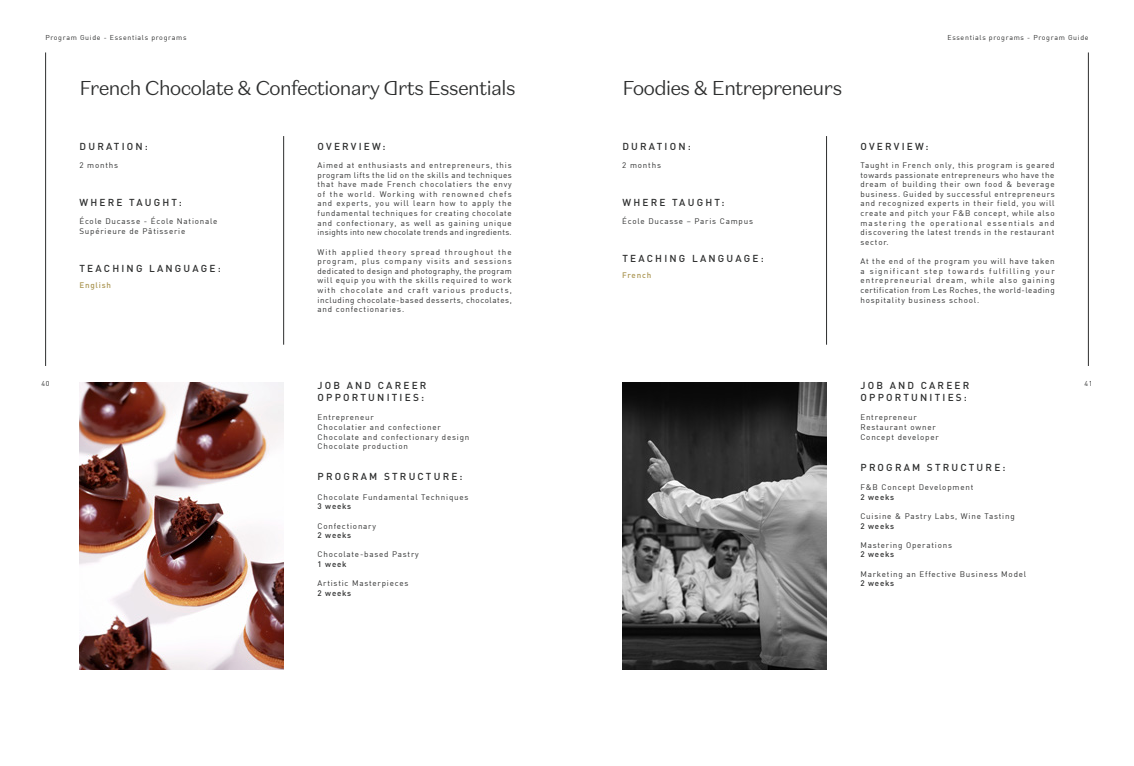
<style>
.page{position:relative;width:1134px;height:766px;background:#fff}
.page>*{position:absolute;margin:0;border:0;box-sizing:border-box;transform-origin:0 0}
.t1{font:300 20px "Domaine Sans Text Ducasse";letter-spacing:-.05em;color:#2d2e2e}
.t2{font:500 10px/12px "DIN Pro";letter-spacing:.22em;color:#2d2e2e}
.t3{font:8px/9.6px "DIN";letter-spacing:.1em;color:#2d2e2e;text-align:justify}
.t4{font:500 8px "DIN Pro";letter-spacing:.1em;color:#2d2e2e}
.t5{font:500 8px "DIN Pro";letter-spacing:.1em;color:#ab9653}
.t6{font:7px "DIN";letter-spacing:.1em;color:#2d2e2e}
</style>
<div class="page">
<hr style="left:826px;top:136px;width:1px;height:208px;background:#2d2e2e">
<img style="left:622px;top:382px;width:204px;height:287px">
<hr style="left:283px;top:136px;width:1px;height:208px;background:#2d2e2e">
<img style="left:79px;top:382px;width:205px;height:287px">
<hr style="left:45px;top:52px;width:1px;height:314px;background:#2d2e2e">
<hr style="left:1088px;top:52px;width:1px;height:314px;background:#2d2e2e">
<p class="t6" style="left:45px;top:33px;width:143px">Program Guide - Essentials programs</p>
<p class="t6" style="left:947px;top:33px;width:143px">Essentials programs - Program Guide</p>
<h1 class="t1" style="left:79px;top:75px;width:438px">French Chocolate &amp; Confectionary Arts Essentials</h1>
<h1 class="t1" style="left:622px;top:75px;width:222px">Foodies &amp; Entrepreneurs</h1>
<p class="t2" style="left:80px;top:139px;width:70px">DURATION:</p>
<p class="t2" style="left:318px;top:139px;width:69px">OVERVIEW:</p>
<p class="t2" style="left:622px;top:139px;width:70px">DURATION:</p>
<p class="t2" style="left:860px;top:139px;width:69px">OVERVIEW:</p>
<p class="t3" style="left:79px;top:160px;width:40px">2 months</p>
<p class="t2" style="left:80px;top:195px;width:104px">WHERE TAUGHT:</p>
<p class="t3" style="left:79px;top:216px;width:139px">École Ducasse - École Nationale<br>Supérieure de Pâtisserie</p>
<p class="t2" style="left:80px;top:261px;width:143px">TEACHING LANGUAGE:</p>
<p class="t5" style="left:79px;top:278px;width:33px">English</p>
<p class="t3" style="left:317px;top:160px;width:196px">Aimed at enthusiasts and entrepreneurs, this program lifts the lid on the skills and techniques that have made French chocolatiers the envy of the world. Working with renowned chefs and experts, you will learn how to apply the fundamental techniques for creating chocolate and confectionary, as well as gaining unique insights into new chocolate trends and ingredients.</p>
<p class="t3" style="left:317px;top:246px;width:196px">With applied theory spread throughout the program, plus company visits and sessions dedicated to design and photography, the program will equip you with the skills required to work with chocolate and craft various products, including chocolate-based desserts, chocolates, and confectionaries.</p>
<p class="t3" style="left:622px;top:160px;width:40px">2 months</p>
<p class="t2" style="left:622px;top:195px;width:104px">WHERE TAUGHT:</p>
<p class="t3" style="left:622px;top:216px;width:132px">École Ducasse – Paris Campus</p>
<p class="t2" style="left:622px;top:251px;width:143px">TEACHING LANGUAGE:</p>
<p class="t5" style="left:622px;top:268px;width:30px">French</p>
<p class="t3" style="left:860px;top:160px;width:196px">Taught in French only, this program is geared towards passionate entrepreneurs who have the dream of building their own food &amp; beverage business. Guided by successful entrepreneurs and recognized experts in their field, you will create and pitch your F&amp;B concept, while also mastering the operational essentials and discovering the latest trends in the restaurant sector.</p>
<p class="t3" style="left:860px;top:256px;width:196px">At the end of the program you will have taken a significant step towards fulfilling your entrepreneurial dream, while also gaining certification from Les Roches, the world-leading hospitality business school.</p>
<p class="t6" style="left:41px;top:379px;width:10px">40</p>
<p class="t2" style="left:318px;top:378px;width:110px">JOB AND CAREER<br>OPPORTUNITIES:</p>
<p class="t2" style="left:860px;top:378px;width:110px">JOB AND CAREER<br>OPPORTUNITIES:</p>
<p class="t6" style="left:1084px;top:379px;width:10px">41</p>
<p class="t3" style="left:317px;top:412px;width:153px;text-align:left">Entrepreneur<br>Chocolatier and confectioner<br>Chocolate and confectionary design<br>Chocolate production</p>
<p class="t3" style="left:860px;top:412px;width:80px;text-align:left">Entrepreneur<br>Restaurant owner<br>Concept developer</p>
<p class="t2" style="left:860px;top:460px;width:146px">PROGRAM STRUCTURE:</p>
<p class="t2" style="left:318px;top:469px;width:146px">PROGRAM STRUCTURE:</p>
<p class="t3" style="left:317px;top:492px;width:152px">Chocolate Fundamental Techniques</p>
<p class="t4" style="left:317px;top:500px;width:35px">3 weeks</p>
<p class="t3" style="left:317px;top:520px;width:60px">Confectionary</p>
<p class="t4" style="left:317px;top:528px;width:35px">2 weeks</p>
<p class="t3" style="left:317px;top:549px;width:103px">Chocolate-based Pastry</p>
<p class="t4" style="left:317px;top:557px;width:31px">1 week</p>
<p class="t3" style="left:317px;top:578px;width:92px">Artistic Masterpieces</p>
<p class="t4" style="left:317px;top:586px;width:35px">2 weeks</p>
<p class="t3" style="left:860px;top:482px;width:114px">F&amp;B Concept Development</p>
<p class="t4" style="left:860px;top:490px;width:35px">2 weeks</p>
<p class="t3" style="left:860px;top:511px;width:156px">Cuisine &amp; Pastry Labs, Wine Tasting</p>
<p class="t4" style="left:860px;top:519px;width:35px">2 weeks</p>
<p class="t3" style="left:860px;top:540px;width:93px">Mastering Operations</p>
<p class="t4" style="left:860px;top:548px;width:35px">2 weeks</p>
<p class="t3" style="left:860px;top:568px;width:167px">Marketing an Effective Business Model</p>
<p class="t4" style="left:860px;top:576px;width:35px">2 weeks</p>
</div>
